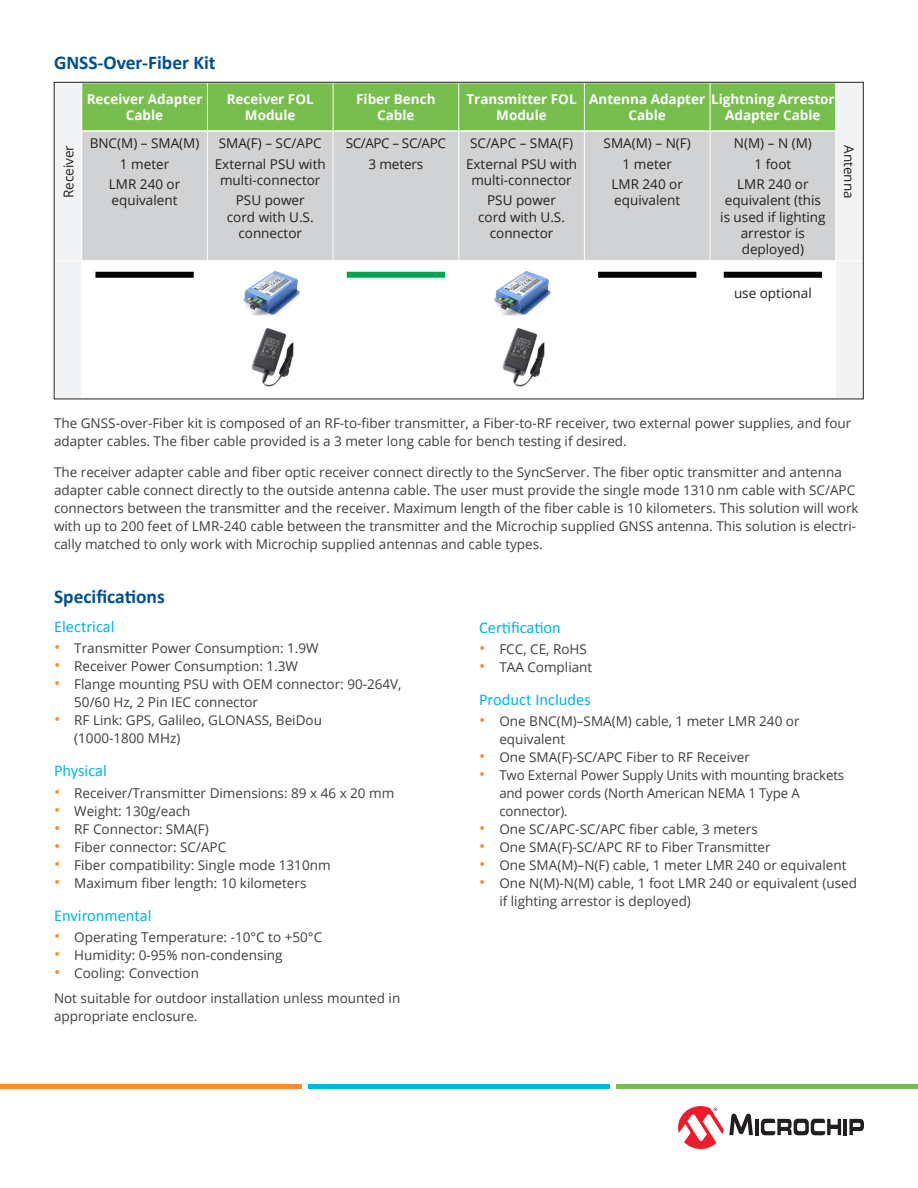
<style>
.page{position:relative;width:918px;height:1188px;background:#fff}
.page>*{position:absolute;margin:0;border:0;box-sizing:border-box;transform-origin:0 0}
.t1{font:700 19.5px "Calibri";color:#005090}
.t2{font:16.5px "Calibri";color:#00b5e6}
.t3{font:13.5px/18px "Open Sans";color:#3e3e3f}
.t4{font:13.5px/20.5px "Open Sans";color:#231f20;text-align:center}
.t5{font:700 13.5px/16.2px "Open Sans";color:#fff;text-align:center}
.t6{font:13.5px/20.5px "Open Sans";letter-spacing:-.03em;color:#231f20;text-align:center}
.s1{font-size:16.5px;color:#ff8c2c}
</style>
<div class="page">
<svg style="left:729px;top:1114px;width:24px;height:21px"></svg>
<hr style="left:755px;top:1119px;width:4px;height:16px;background:#231f20">
<hr style="left:844px;top:1119px;width:3px;height:16px;background:#231f20">
<svg style="left:849px;top:1119px;width:15px;height:16px"></svg>
<svg style="left:761px;top:1118px;width:80px;height:17px"></svg>
<svg style="left:678px;top:1106px;width:45px;height:43px"></svg>
<div style="left:0;top:1084px;width:301px;height:5px;background:#ff8c2c"></div>
<div style="left:308px;top:1084px;width:301px;height:5px;background:#00b5e6"></div>
<div style="left:616px;top:1084px;width:302px;height:5px;background:#77be4e"></div>
<div style="left:56px;top:131px;width:805px;height:266px;background:#f2f3f4"></div>
<div style="left:82px;top:132px;width:753px;height:128px;background:#d1d2d4"></div>
<svg style="left:82px;top:261px;width:753px;height:136px"></svg>
<hr style="left:207px;top:132px;width:1px;height:128px;background:#fff">
<hr style="left:333px;top:132px;width:1px;height:128px;background:#fff">
<hr style="left:458px;top:132px;width:1px;height:128px;background:#fff">
<hr style="left:584px;top:132px;width:1px;height:128px;background:#fff">
<hr style="left:710px;top:132px;width:1px;height:128px;background:#fff">
<hr style="left:207px;top:260px;width:126px;height:1px;background:#fff">
<hr style="left:207px;top:261px;width:1px;height:137px;background:#fff">
<hr style="left:333px;top:260px;width:126px;height:1px;background:#fff">
<hr style="left:333px;top:261px;width:1px;height:137px;background:#fff">
<hr style="left:459px;top:260px;width:125px;height:1px;background:#fff">
<hr style="left:458px;top:261px;width:1px;height:137px;background:#fff">
<hr style="left:584px;top:260px;width:126px;height:1px;background:#fff">
<hr style="left:584px;top:261px;width:1px;height:137px;background:#fff">
<hr style="left:710px;top:260px;width:126px;height:1px;background:#fff">
<hr style="left:710px;top:261px;width:1px;height:137px;background:#fff">
<hr style="left:835px;top:261px;width:1px;height:137px;background:#fff">
<hr style="left:82px;top:260px;width:125px;height:1px;background:#fff">
<hr style="left:81px;top:130px;width:126px;height:2px;background:#fff">
<hr style="left:207px;top:130px;width:126px;height:2px;background:#fff">
<hr style="left:333px;top:130px;width:126px;height:2px;background:#fff">
<hr style="left:459px;top:130px;width:125px;height:2px;background:#fff">
<hr style="left:584px;top:130px;width:126px;height:2px;background:#fff">
<hr style="left:710px;top:130px;width:126px;height:2px;background:#fff">
<hr style="left:81px;top:261px;width:1px;height:137px;background:#fff">
<hr style="left:81px;top:132px;width:1px;height:128px;background:#fff">
<svg style="left:56px;top:260px;width:26px;height:1px"></svg>
<svg style="left:56px;top:84px;width:805px;height:47px;background:#82c25c"></svg>
<hr style="left:835px;top:83px;width:1px;height:47px;background:#fff">
<hr style="left:835px;top:132px;width:1px;height:128px;background:#fff">
<svg style="left:836px;top:260px;width:25px;height:1px"></svg>
<div style="left:95px;top:272px;width:99px;height:6px;background:#000"></div>
<img style="left:231px;top:267px;width:78px;height:125px">
<div style="left:347px;top:272px;width:98px;height:6px;background:#00a54f"></div>
<img style="left:482px;top:267px;width:79px;height:125px">
<div style="left:598px;top:272px;width:98px;height:6px;background:#000"></div>
<div style="left:724px;top:272px;width:98px;height:6px;background:#000"></div>
<h1 class="t1" style="left:54px;top:48px;width:163px">GNSS-Over-Fiber Kit</h1>
<p class="t4" style="left:58px;top:198px;width:55px;rotate:-90deg">Receiver</p>
<p class="t5" style="left:87px;top:91px;width:117px">Receiver Adapter<br>Cable</p>
<p class="t5" style="left:227px;top:91px;width:89px">Receiver FOL<br>Module</p>
<p class="t5" style="left:356px;top:91px;width:81px">Fiber Bench<br>Cable</p>
<p class="t5" style="left:466px;top:91px;width:112px">Transmitter FOL<br>Module</p>
<p class="t5" style="left:629px;top:91px;width:208px;text-align:left;text-indent:-39px">Antenna Adapter Lightning Arrestor<br>Cable</p>
<p class="t5" style="left:725px;top:107px;width:97px">Adapter Cable</p>
<p class="t4" style="left:90px;top:133px;width:111px">BNC(M) – SMA(M)</p>
<p class="t4" style="left:109px;top:153px;width:73px">1 meter<br>LMR 240 or</p>
<p class="t4" style="left:112px;top:190px;width:67px">equivalent</p>
<p class="t4" style="left:215px;top:133px;width:112px;text-align:left">SMA(F) – SC/APC<br>External PSU with</p>
<p class="t4" style="left:220px;top:169px;width:102px">multi-connector<br>PSU power</p>
<p class="t4" style="left:227px;top:208px;width:88px;line-height:16.2px">cord with U.S. connector</p>
<p class="t6" style="left:346px;top:133px;width:102px">SC/APC – SC/APC<br>3 meters</p>
<p class="t4" style="left:466px;top:133px;width:112px;text-align:left">SC/APC – SMA(F)<br>External PSU with</p>
<p class="t4" style="left:471px;top:169px;width:102px">multi-connector<br>PSU power</p>
<p class="t4" style="left:478px;top:208px;width:88px;line-height:16.2px">cord with U.S. connector</p>
<p class="t4" style="left:604px;top:133px;width:89px">SMA(M) – N(F)<br>1 meter<br>LMR 240 or</p>
<p class="t4" style="left:614px;top:190px;width:67px">equivalent</p>
<p class="t4" style="left:734px;top:133px;width:80px">N(M) – N (M)<br>1 foot<br>LMR 240 or</p>
<p class="t4" style="left:720px;top:192px;width:107px;line-height:16.2px">equivalent (this is used if lighting arrestor is deployed)</p>
<p class="t4" style="left:734px;top:283px;width:79px">use optional</p>
<p class="t4" style="left:860px;top:145px;width:55px;rotate:90deg">Antenna</p>
<p class="t3" style="left:54px;top:414px;width:799px">The GNSS-over-Fiber kit is composed of an RF-to-fiber transmitter, a Fiber-to-RF receiver, two external power supplies, and four adapter cables. The fiber cable provided is a 3 meter long cable for bench testing if desired.</p>
<p class="t3" style="left:54px;top:463px;width:806px">The receiver adapter cable and fiber optic receiver connect directly to the SyncServer. The fiber optic transmitter and antenna adapter cable connect directly to the outside antenna cable. The user must provide the single mode 1310 nm cable with SC/APC connectors between the transmitter and the receiver. Maximum length of the fiber cable is 10 kilometers. This solution will work with up to 200 feet of LMR-240 cable between the transmitter and the Microchip supplied GNSS antenna. This solution is electri&shy;cally matched to only work with Microchip supplied antennas and cable types.</p>
<h1 class="t1" style="left:54px;top:582px;width:112px">Specifications</h1>
<p class="t2" style="left:54px;top:615px;width:62px">Electrical</p>
<p class="t3" style="left:54px;top:639px;width:266px"><span class="s1">•</span> Transmitter Power Consumption: 1.9W</p>
<p class="t3" style="left:54px;top:657px;width:246px"><span class="s1">•</span> Receiver Power Consumption: 1.3W</p>
<p class="t3" style="left:74px;top:675px;width:329px;text-indent:-20px"><span class="s1">•</span> Flange mounting PSU with OEM connector: 90-264V,<br>50/60 Hz, 2 Pin IEC connector</p>
<p class="t3" style="left:74px;top:711px;width:249px;text-indent:-20px"><span class="s1">•</span> RF Link: GPS, Galileo, GLONASS, BeiDou (1000-1800 MHz)</p>
<p class="t2" style="left:54px;top:759px;width:54px">Physical</p>
<p class="t3" style="left:54px;top:783px;width:342px"><span class="s1">•</span> Receiver/Transmitter Dimensions: 89 x 46 x 20 mm</p>
<p class="t3" style="left:54px;top:801px;width:138px"><span class="s1">•</span> Weight: 130g/each</p>
<p class="t3" style="left:54px;top:819px;width:156px"><span class="s1">•</span> RF Connector: SMA(F)</p>
<p class="t3" style="left:54px;top:837px;width:174px"><span class="s1">•</span> Fiber connector: SC/APC</p>
<p class="t3" style="left:54px;top:855px;width:278px"><span class="s1">•</span> Fiber compatibility: Single mode 1310nm</p>
<p class="t3" style="left:54px;top:873px;width:254px"><span class="s1">•</span> Maximum fiber length: 10 kilometers</p>
<p class="t2" style="left:54px;top:904px;width:99px">Environmental</p>
<p class="t3" style="left:54px;top:928px;width:270px"><span class="s1">•</span> Operating Temperature: -10°C to +50°C</p>
<p class="t3" style="left:54px;top:946px;width:230px"><span class="s1">•</span> Humidity: 0-95% non-condensing</p>
<p class="t3" style="left:54px;top:960px;width:348px;line-height:24.8px"><span class="s1">•</span> Cooling: Convection<br>Not suitable for outdoor installation unless mounted in</p>
<p class="t3" style="left:54px;top:1006px;width:145px">appropriate enclosure.</p>
<p class="t2" style="left:479px;top:616px;width:83px">Certification</p>
<p class="t3" style="left:479px;top:640px;width:109px"><span class="s1">•</span> FCC, CE, RoHS</p>
<p class="t3" style="left:479px;top:658px;width:115px"><span class="s1">•</span> TAA Compliant</p>
<p class="t2" style="left:479px;top:688px;width:113px">Product Includes</p>
<p class="t3" style="left:499px;top:712px;width:302px;text-indent:-20px"><span class="s1">•</span> One BNC(M)–SMA(M) cable, 1 meter LMR 240 or equivalent</p>
<p class="t3" style="left:479px;top:748px;width:272px"><span class="s1">•</span> One SMA(F)-SC/APC Fiber to RF Receiver</p>
<p class="t3" style="left:499px;top:766px;width:346px;text-indent:-20px"><span class="s1">•</span> Two External Power Supply Units with mounting brackets and power cords (North American NEMA 1 Type A connector).</p>
<p class="t3" style="left:479px;top:820px;width:280px"><span class="s1">•</span> One SC/APC-SC/APC fiber cable, 3 meters</p>
<p class="t3" style="left:479px;top:838px;width:293px"><span class="s1">•</span> One SMA(F)-SC/APC RF to Fiber Transmitter</p>
<p class="t3" style="left:479px;top:856px;width:369px"><span class="s1">•</span> One SMA(M)–N(F) cable, 1 meter LMR 240 or equivalent</p>
<p class="t3" style="left:499px;top:874px;width:359px;text-indent:-20px"><span class="s1">•</span> One N(M)-N(M) cable, 1 foot LMR 240 or equivalent (used if lighting arrestor is deployed)</p>
</div>
